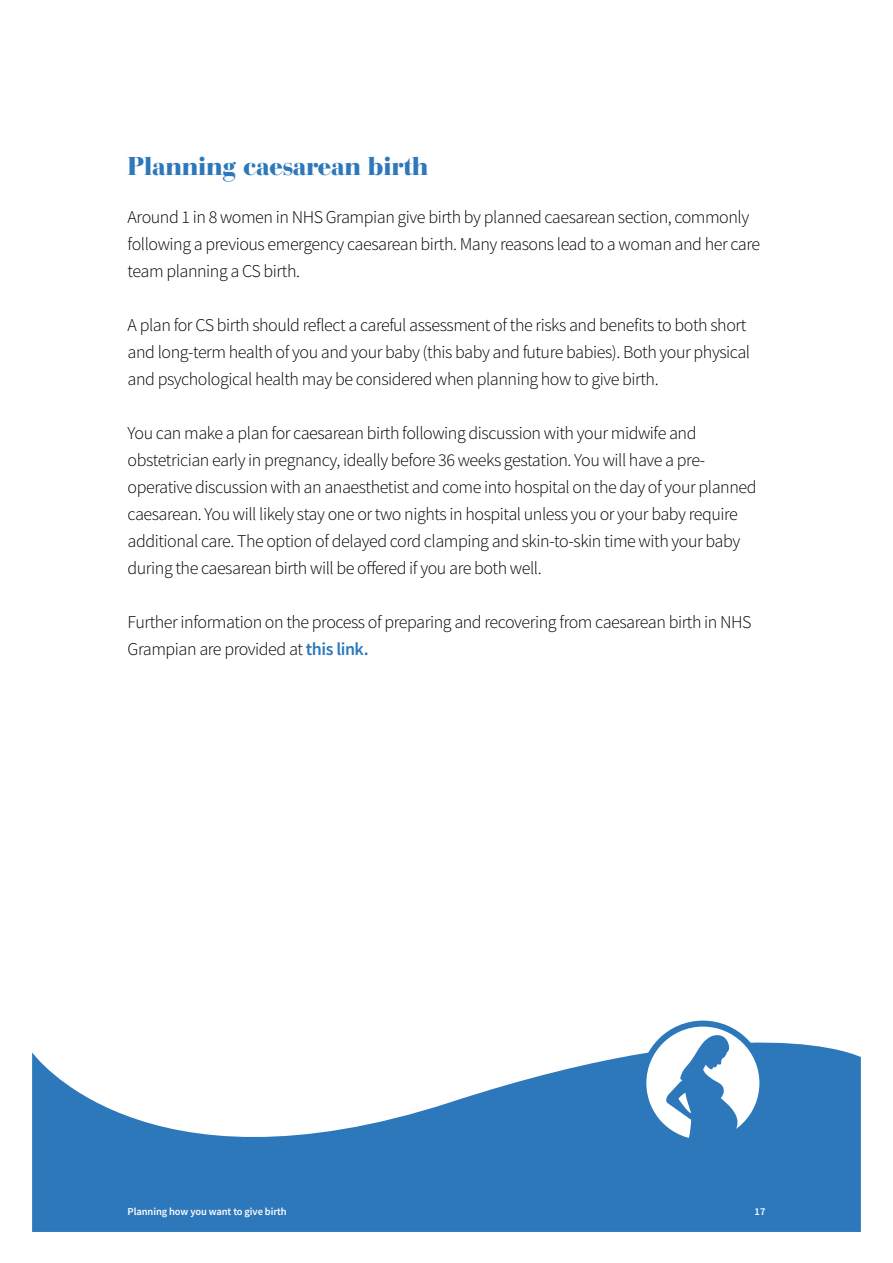
<style>
.page{position:relative;width:893px;height:1263px;background:#fff}
.page>*{position:absolute;margin:0;border:0;box-sizing:border-box;transform-origin:0 0}
.t1{font:900 27px "Bauer Bodoni BT";letter-spacing:-.01em;color:#2d78bb}
.t2{font:300 18px/27px "Source Sans Pro";letter-spacing:-.025em;color:#000}
.t3{font:600 10.5px "Source Sans Pro";letter-spacing:-.01em;color:#fff}
.s1{font-weight:600;color:#2d78bb}
</style>
<div class="page">
<svg style="left:32px;top:1026px;width:829px;height:206px;fill:#2d78bb"></svg>
<svg style="left:643px;top:1023px;width:119px;height:120px"></svg>
<div style="left:640px;top:1020px;width:125px;height:126px;border:6px solid #2d78bb;border-radius:50%"></div>
<svg style="left:666px;top:1035px;width:72px;height:129px"></svg>
<p class="t1" style="left:128px;top:149px;width:302px">Planning caesarean birth</p>
<p class="t2" style="left:128px;top:204px;width:634px">Around 1 in 8 women in NHS Grampian give birth by planned caesarean section, commonly following a previous emergency caesarean birth. Many reasons lead to a woman and her care team planning a CS birth.</p>
<p class="t2" style="left:128px;top:312px;width:624px">A plan for CS birth should reflect a careful assessment of the risks and benefits to both short and long-term health of you and your baby (this baby and future babies). Both your physical and psychological health may be considered when planning how to give birth.</p>
<p class="t2" style="left:128px;top:420px;width:630px">You can make a plan for caesarean birth following discussion with your midwife and obstetrician early in pregnancy, ideally before 36 weeks gestation. You will have a pre&shy;operative discussion with an anaesthetist and come into hospital on the day of your planned caesarean. You will likely stay one or two nights in hospital unless you or your baby require additional care. The option of delayed cord clamping and skin-to-skin time with your baby during the caesarean birth will be offered if you are both well.</p>
<p class="t2" style="left:128px;top:609px;width:626px">Further information on the process of preparing and recovering from caesarean birth in NHS<br>Grampian are provided at <span class="s1">this link.</span></p>
<p class="t3" style="left:128px;top:1205px;width:161px">Planning how you want to give birth</p>
<p class="t3" style="left:755px;top:1205px;width:12px">17</p>
</div>
